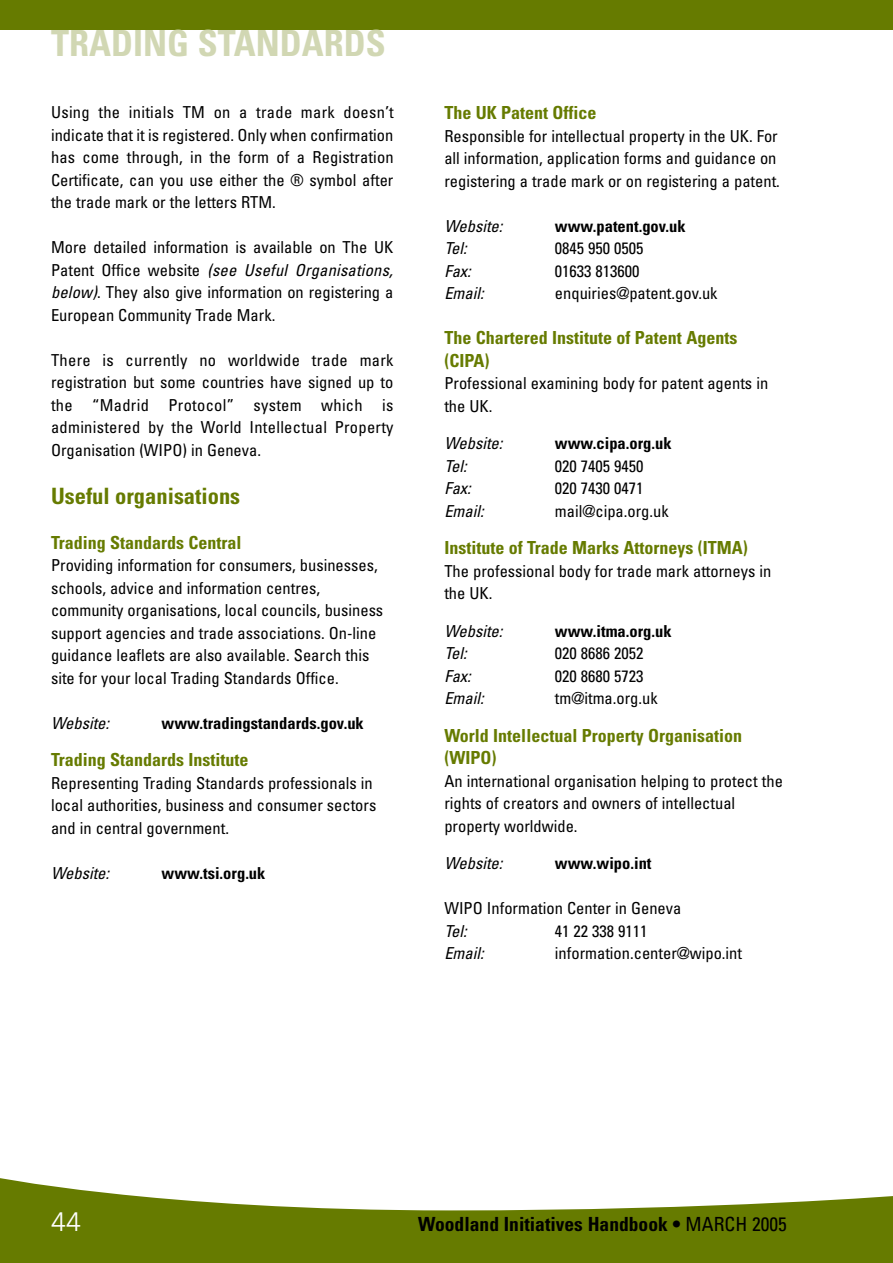
<style>
.page{position:relative;width:893px;height:1263px;background:#fff}
.page>*{position:absolute;margin:0;border:0;box-sizing:border-box;transform-origin:0 0}
.t1{font:700 condensed 36px "Univers";color:#d1d7b3}
.t2{font:300 27px "Univers";color:#fff}
.t3{font:700 condensed 22.5px "Univers";color:#667b00}
.t4{font:700 condensed 19.5px "Univers";color:#000}
.t5{font:700 condensed 18px/22.5px "Univers";color:#667b00}
.t6{font:condensed 16.5px/22.5px "Univers";color:#000}
.t7{font:italic condensed 16.5px "Univers";color:#000}
.t8{font:700 condensed 16.5px "Univers";color:#000}
.s1{font-style:italic}
.s2{font-weight:400}
</style>
<div class="page">
<svg style="left:0;top:1178px;width:893px;height:85px;fill:#667b00"></svg>
<div style="left:0;top:0;width:893px;height:30px;background:#667b00"></div>
<h1 class="t1" style="left:51px;top:30px;width:336px">TRADING STANDARDS</h1>
<p class="t6" style="left:51px;top:102px;width:344px;text-align:justify">Using the initials TM on a trade mark doesn’t indicate that it is registered. Only when confirmation has come through, in the form of a Registration Certificate, can you use either the ® symbol after the trade mark or the letters RTM.</p>
<p class="t6" style="left:51px;top:237px;width:344px;text-align:justify">More detailed information is available on The UK Patent Office website <span class="s1">(see Useful Organisations, below)</span>. They also give information on registering a European Community Trade Mark.</p>
<p class="t6" style="left:51px;top:350px;width:344px;text-align:justify">There is currently no worldwide trade mark registration but some countries have signed up to the “Madrid Protocol” system which is administered by the World Intellectual Property Organisation (WIPO) in Geneva.</p>
<h3 class="t3" style="left:51px;top:487px;width:191px">Useful organisations</h3>
<p class="t5" style="left:51px;top:533px;width:192px">Trading Standards Central</p>
<p class="t6" style="left:51px;top:555px;width:334px">Providing information for consumers, businesses, schools, advice and information centres, community organisations, local councils, business support agencies and trade associations. On-line guidance leaflets are also available. Search this site for your local Trading Standards Office.</p>
<p class="t7" style="left:51px;top:717px;width:60px">Website:</p>
<p class="t8" style="left:162px;top:717px;width:204px">www.tradingstandards.gov.uk</p>
<p class="t5" style="left:51px;top:750px;width:199px">Trading Standards Institute</p>
<p class="t6" style="left:51px;top:773px;width:327px">Representing Trading Standards professionals in local authorities, business and consumer sectors and in central government.</p>
<p class="t7" style="left:51px;top:867px;width:60px">Website:</p>
<p class="t8" style="left:162px;top:867px;width:105px">www.tsi.org.uk</p>
<p class="t5" style="left:444px;top:103px;width:154px">The UK Patent Office</p>
<p class="t6" style="left:444px;top:126px;width:337px">Responsible for intellectual property in the UK. For all information, application forms and guidance on registering a trade mark or on registering a patent.</p>
<p class="t7" style="left:444px;top:220px;width:60px">Website:</p>
<p class="t8" style="left:555px;top:220px;width:132px">www.patent.gov.uk</p>
<p class="t7" style="left:444px;top:242px;width:24px">Tel:</p>
<p class="t6" style="left:555px;top:239px;width:90px">0845 950 0505</p>
<p class="t7" style="left:444px;top:265px;width:28px">Fax:</p>
<p class="t6" style="left:555px;top:261px;width:86px">01633 813600</p>
<p class="t7" style="left:444px;top:287px;width:41px">Email:</p>
<p class="t6" style="left:555px;top:284px;width:164px">enquiries@patent.gov.uk</p>
<p class="t5" style="left:444px;top:328px;width:294px">The Chartered Institute of Patent Agents (CIPA)</p>
<p class="t6" style="left:444px;top:374px;width:325px">Professional examining body for patent agents in the UK.</p>
<p class="t7" style="left:444px;top:437px;width:60px">Website:</p>
<p class="t8" style="left:555px;top:437px;width:118px">www.cipa.org.uk</p>
<p class="t7" style="left:444px;top:460px;width:24px">Tel:</p>
<p class="t6" style="left:555px;top:456px;width:90px">020 7405 9450</p>
<p class="t7" style="left:444px;top:482px;width:28px">Fax:</p>
<p class="t6" style="left:555px;top:479px;width:90px">020 7430 0471</p>
<p class="t7" style="left:444px;top:505px;width:41px">Email:</p>
<p class="t6" style="left:555px;top:501px;width:115px">mail@cipa.org.uk</p>
<p class="t5" style="left:444px;top:538px;width:305px">Institute of Trade Marks Attorneys (ITMA)</p>
<p class="t6" style="left:444px;top:561px;width:328px">The professional body for trade mark attorneys in the UK.</p>
<p class="t7" style="left:444px;top:625px;width:60px">Website:</p>
<p class="t8" style="left:555px;top:625px;width:118px">www.itma.org.uk</p>
<p class="t7" style="left:444px;top:647px;width:24px">Tel:</p>
<p class="t6" style="left:555px;top:644px;width:90px">020 8686 2052</p>
<p class="t7" style="left:444px;top:670px;width:28px">Fax:</p>
<p class="t6" style="left:555px;top:666px;width:90px">020 8680 5723</p>
<p class="t7" style="left:444px;top:692px;width:41px">Email:</p>
<p class="t6" style="left:555px;top:689px;width:104px">tm@itma.org.uk</p>
<p class="t5" style="left:444px;top:726px;width:299px">World Intellectual Property Organisation (WIPO)</p>
<p class="t6" style="left:444px;top:771px;width:340px">An international organisation helping to protect the rights of creators and owners of intellectual property worldwide.</p>
<p class="t7" style="left:444px;top:857px;width:60px">Website:</p>
<p class="t8" style="left:555px;top:857px;width:98px">www.wipo.int</p>
<p class="t6" style="left:444px;top:899px;width:239px">WIPO Information Center in Geneva</p>
<p class="t7" style="left:444px;top:925px;width:24px">Tel:</p>
<p class="t6" style="left:555px;top:921px;width:94px">41 22 338 9111</p>
<p class="t7" style="left:444px;top:947px;width:41px">Email:</p>
<p class="t6" style="left:555px;top:944px;width:189px">information.center@wipo.int</p>
<h2 class="t2" style="left:51px;top:1212px;width:32px">44</h2>
<p class="t4" style="left:418px;top:1217px;width:370px">Woodland Initiatives Handbook • <span class="s2">MARCH 2005</span></p>
</div>
